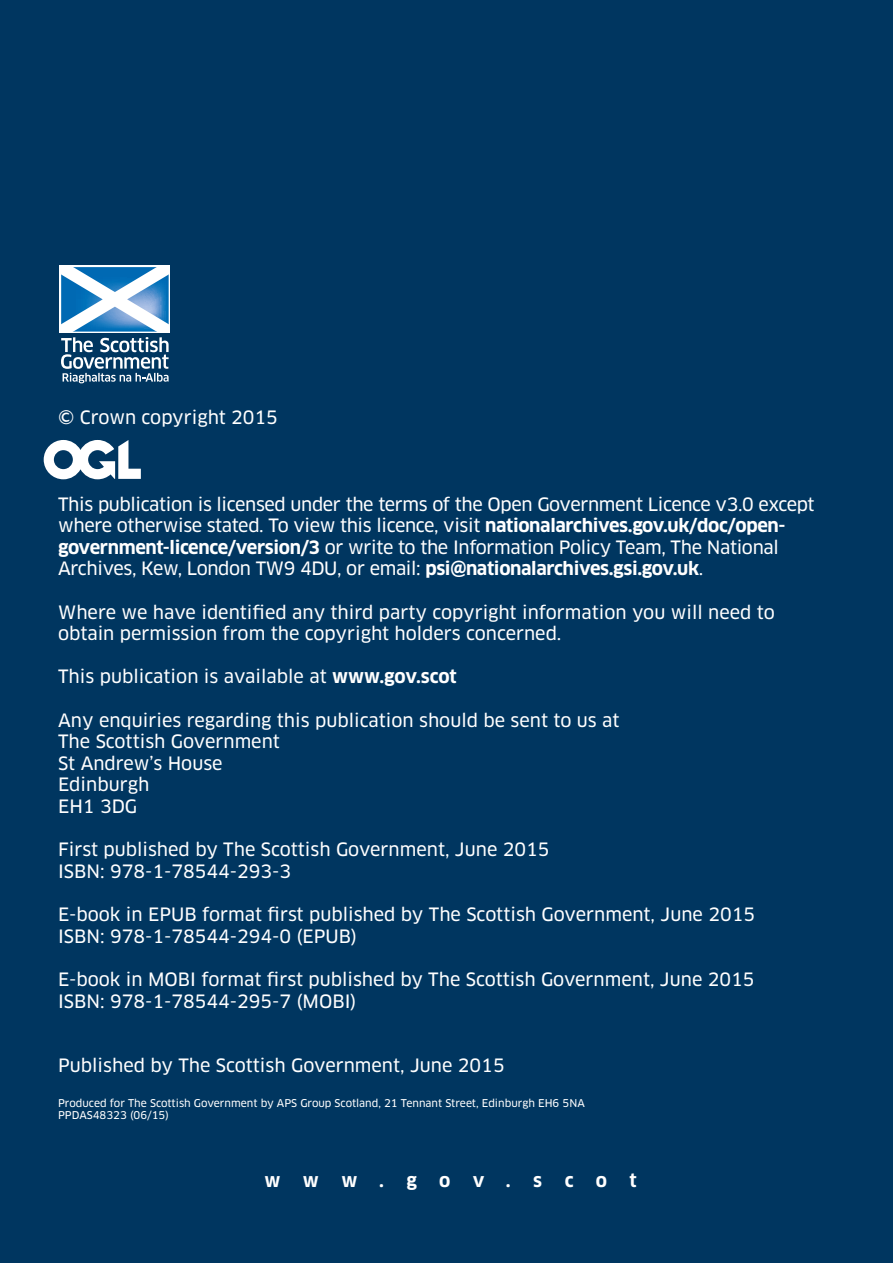
<style>
.page{position:relative;width:893px;height:1263px;background:#003660}
.page>*{position:absolute;margin:0;border:0;box-sizing:border-box;transform-origin:0 0}
.t1{font:18px/21.6px "Clan News";color:#fff}
.t2{font:18px/21.6px "Clan News";letter-spacing:-.02em;color:#fff}
.t3{font:700 18px "Clan";letter-spacing:1.24em;color:#fff}
.t4{font:10.5px/12.6px "Clan News";color:#fff}
.s1{font-family:"Clan";font-weight:700}
</style>
<div class="page">
<svg style="left:60px;top:266px;width:109px;height:117px"></svg>
<svg style="left:44px;top:440px;width:97px;height:39px"></svg>
<p class="t1" style="left:58px;top:407px;width:221px">© Crown copyright 2015</p>
<p class="t2" style="left:58px;top:493px;width:758px">This publication is licensed under the terms of the Open Government Licence v3.0 except where otherwise stated. To view this licence, visit <span class="s1">nationalarchives.gov.uk/doc/open&shy;government-licence/version/3</span> or write to the Information Policy Team, The National Archives, Kew, London TW9 4DU, or email: <span class="s1">psi@nationalarchives.gsi.gov.uk</span>.</p>
<p class="t1" style="left:58px;top:601px;width:718px">Where we have identified any third party copyright information you will need to obtain permission from the copyright holders concerned.</p>
<p class="t1" style="left:58px;top:666px;width:400px">This publication is available at <span class="s1">www.gov.scot</span></p>
<p class="t1" style="left:58px;top:709px;width:563px">Any enquiries regarding this publication should be sent to us at<br>The Scottish Government<br>St Andrew’s House<br>Edinburgh<br>EH1 3DG</p>
<p class="t1" style="left:58px;top:839px;width:493px">First published by The Scottish Government, June 2015<br>ISBN: 978-1-78544-293-3</p>
<p class="t1" style="left:58px;top:904px;width:698px">E-book in EPUB format first published by The Scottish Government, June 2015<br>ISBN: 978-1-78544-294-0 (EPUB)</p>
<p class="t1" style="left:58px;top:969px;width:698px">E-book in MOBI format first published by The Scottish Government, June 2015<br>ISBN: 978-1-78544-295-7 (MOBI)</p>
<p class="t1" style="left:58px;top:1055px;width:448px">Published by The Scottish Government, June 2015</p>
<p class="t4" style="left:58px;top:1096px;width:528px">Produced for The Scottish Government by APS Group Scotland, 21 Tennant Street, Edinburgh EH6 5NA<br>PPDAS48323 (06/15)</p>
<p class="t3" style="left:264px;top:1169px;width:121px">www.</p>
<p class="t3" style="left:406px;top:1169px;width:137px">gov.s</p>
<p class="t3" style="left:565px;top:1169px;width:73px">cot</p>
</div>
